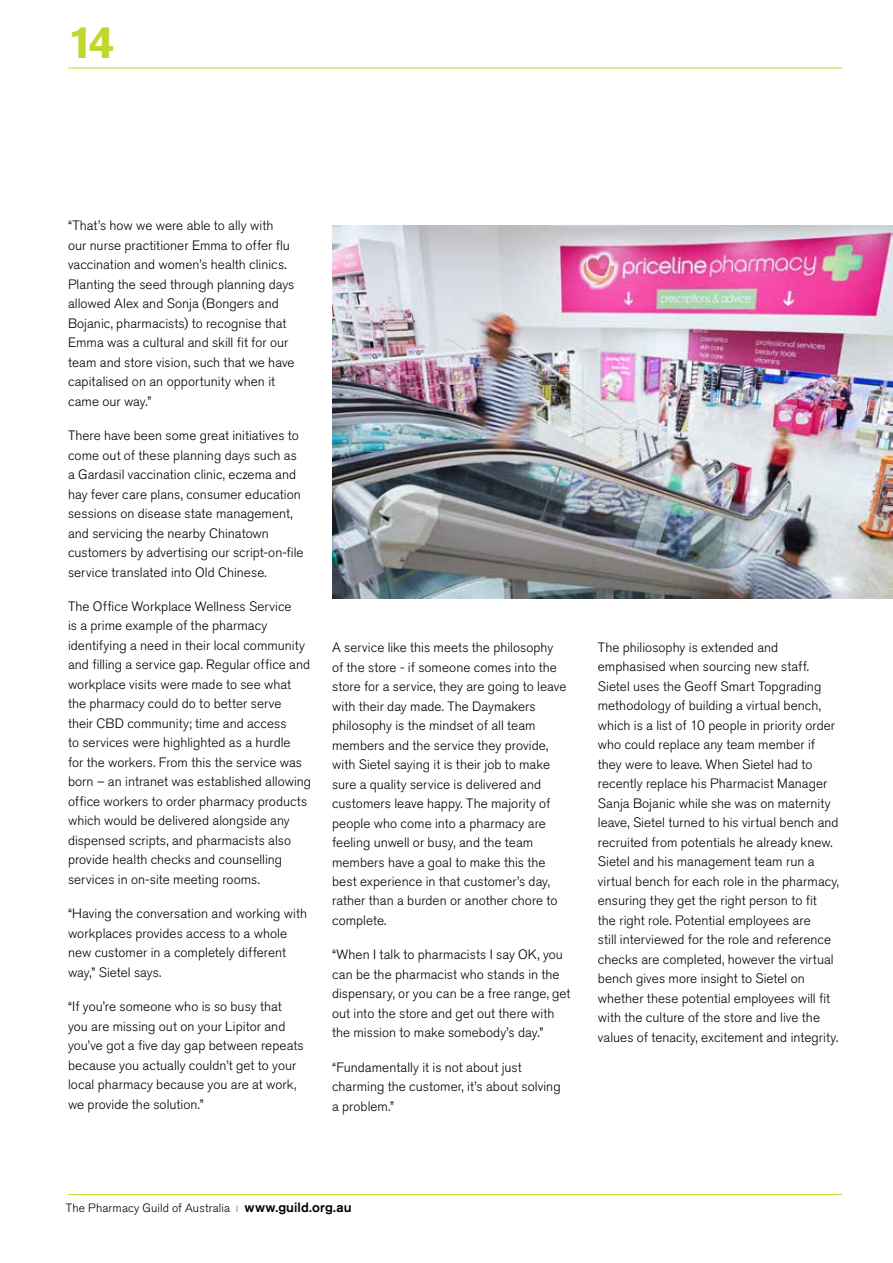
<style>
.page{position:relative;width:893px;height:1263px;background:#fff}
.page>*{position:absolute;margin:0;border:0;box-sizing:border-box;transform-origin:0 0}
.t1{font:700 45px "Akzidenz Grotesk BE";color:#c1d72f}
.t2{font:300 13.5px/19.5px "Akzidenz Grotesk BE";letter-spacing:.005em;color:#000}
.t3{font:300 12px "Akzidenz Grotesk BE";letter-spacing:.01em;color:#000}
.s1{font-size:9px;color:#58595b}
.s2{font-weight:500;font-size:13.5px}
</style>
<div class="page">
<hr style="left:68px;top:1194px;width:774px;height:1px;background:#c1d72f">
<hr style="left:68px;top:68px;width:774px;height:1px;background:#c1d72f">
<img style="left:333px;top:225px;width:559px;height:373px">
<h1 class="t1" style="left:68px;top:16px;width:48px">14</h1>
<p class="t2" style="left:68px;top:216px;width:228px">“That’s how we were able to ally with our nurse practitioner Emma to offer flu vaccination and women’s health clinics.<br>Planting the seed through planning days allowed Alex and Sonja (Bongers and Bojanic, pharmacists) to recognise that Emma was a cultural and skill fit for our team and store vision, such that we have capitalised on an opportunity when it came our way.”</p>
<p class="t2" style="left:68px;top:426px;width:237px">There have been some great initiatives to come out of these planning days such as a Gardasil vaccination clinic, eczema and hay fever care plans, consumer education sessions on disease state management, and servicing the nearby Chinatown customers by advertising our script-on-file service translated into Old Chinese.</p>
<p class="t2" style="left:68px;top:597px;width:245px">The Office Workplace Wellness Service<br>is a prime example of the pharmacy identifying a need in their local community and filling a service gap. Regular office and workplace visits were made to see what the pharmacy could do to better serve<br>their CBD community; time and access<br>to services were highlighted as a hurdle<br>for the workers. From this the service was born – an intranet was established allowing office workers to order pharmacy products which would be delivered alongside any dispensed scripts, and pharmacists also provide health checks and counselling services in on-site meeting rooms.</p>
<p class="t2" style="left:68px;top:904px;width:241px">“Having the conversation and working with workplaces provides access to a whole new customer in a completely different way,” Sietel says.</p>
<p class="t2" style="left:68px;top:997px;width:237px">“If you’re someone who is so busy that you are missing out on your Lipitor and you’ve got a five day gap between repeats because you actually couldn’t get to your local pharmacy because you are at work, we provide the solution.”</p>
<p class="t2" style="left:332px;top:638px;width:236px">A service like this meets the philosophy of the store - if someone comes into the store for a service, they are going to leave with their day made. The Daymakers philosophy is the mindset of all team members and the service they provide, with Sietel saying it is their job to make sure a quality service is delivered and customers leave happy. The majority of people who come into a pharmacy are feeling unwell or busy, and the team members have a goal to make this the best experience in that customer’s day, rather than a burden or another chore to complete.</p>
<p class="t2" style="left:332px;top:945px;width:240px">“When I talk to pharmacists I say OK, you can be the pharmacist who stands in the dispensary, or you can be a free range, get out into the store and get out there with the mission to make somebody’s day.”</p>
<p class="t2" style="left:332px;top:1057px;width:230px">“Fundamentally it is not about just charming the customer, it’s about solving a problem.”</p>
<p class="t2" style="left:598px;top:638px;width:243px">The philiosophy is extended and emphasised when sourcing new staff.<br>Sietel uses the Geoff Smart Topgrading methodology of building a virtual bench, which is a list of 10 people in priority order who could replace any team member if they were to leave. When Sietel had to recently replace his Pharmacist Manager Sanja Bojanic while she was on maternity leave, Sietel turned to his virtual bench and recruited from potentials he already knew.<br>Sietel and his management team run a virtual bench for each role in the pharmacy, ensuring they get the right person to fit<br>the right role. Potential employees are<br>still interviewed for the role and reference checks are completed, however the virtual bench gives more insight to Sietel on whether these potential employees will fit with the culture of the store and live the values of tenacity, excitement and integrity.</p>
<p class="t3" style="left:66px;top:1201px;width:287px">The Pharmacy Guild of Australia <span class="s1">I</span> <span class="s2">www.guild.org.au</span></p>
</div>
